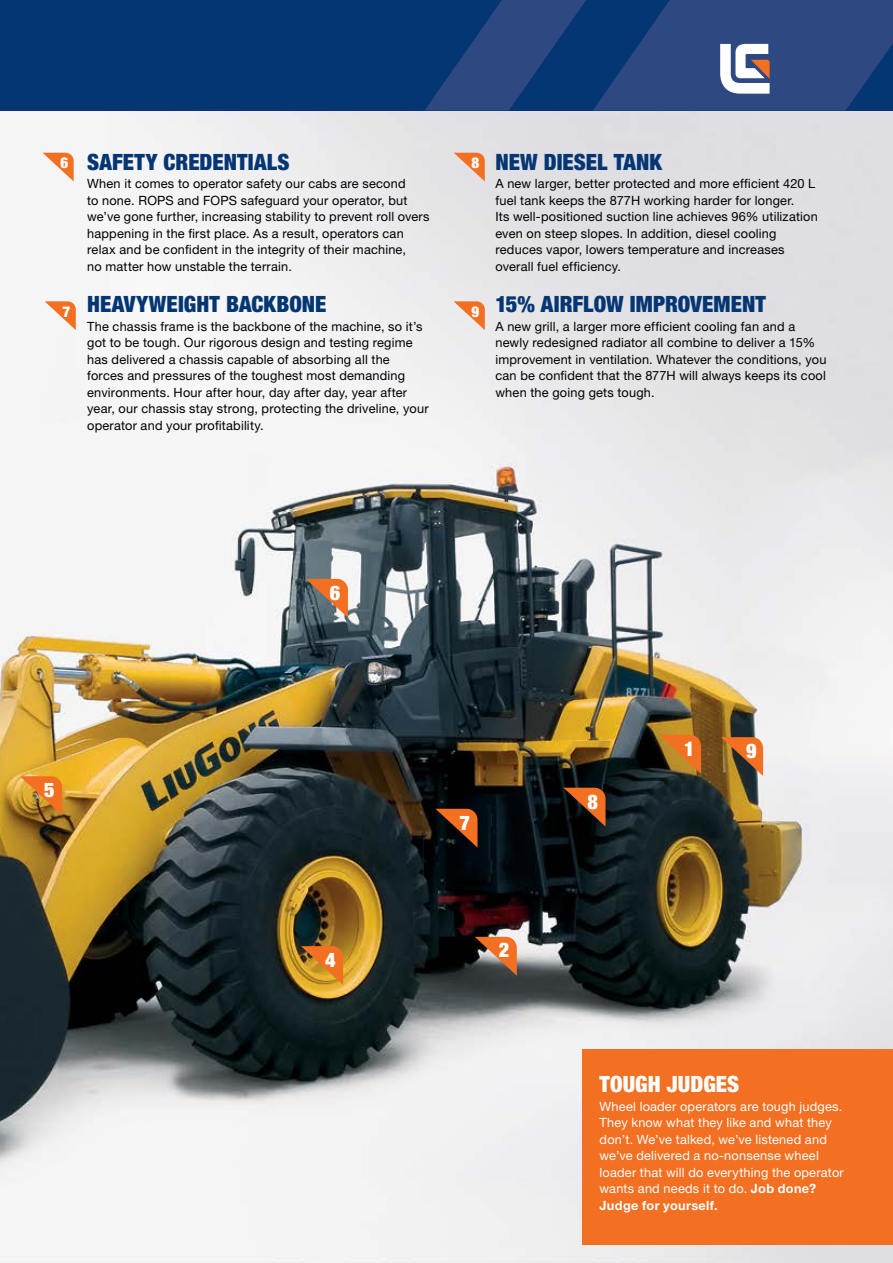
<style>
.page{position:relative;width:893px;height:1263px;background:#fff}
.page>*{position:absolute;margin:0;border:0;box-sizing:border-box;transform-origin:0 0}
.t1{font:900 condensed 22.5px "Helvetica Neue LT Pro";letter-spacing:.005em;color:#043673}
.t2{font:900 condensed 22.5px "Helvetica Neue LT Pro";letter-spacing:.005em;color:#fff}
.t3{font:900 condensed 20.25px "Helvetica Neue LT Pro";color:#fff}
.t4{font:900 condensed 15px "Helvetica Neue LT Pro";color:#fff}
.t5{font:12.75px/16.5px "Helvetica Neue LT Pro";letter-spacing:.015em;color:#000}
.t6{font:12.75px/16.5px "Helvetica Neue LT Pro";letter-spacing:.015em;color:#fff}
.s1{font-weight:700}
</style>
<div class="page">
<div style="left:0;top:0;width:893px;height:111px;background:#043673"></div>
<svg style="left:426px;top:0;width:467px;height:109px"></svg>
<img style="left:0;top:109px;width:893px;height:1154px">
<svg style="left:659px;top:735px;width:42px;height:39px;background:#bc6d23"></svg>
<svg style="left:475px;top:937px;width:42px;height:39px;background:#a36541"></svg>
<svg style="left:301px;top:946px;width:42px;height:39px;background:#d78024"></svg>
<svg style="left:435px;top:809px;width:42px;height:39px;background:#733917"></svg>
<svg style="left:563px;top:788px;width:42px;height:38px;background:#773a16"></svg>
<svg style="left:20px;top:776px;width:42px;height:39px;background:#d37d27"></svg>
<div style="left:583px;top:1049px;width:310px;height:196px;background:#f36f21"></div>
<svg style="left:45px;top:301px;width:31px;height:29px"></svg>
<svg style="left:43px;top:153px;width:31px;height:28px"></svg>
<svg style="left:306px;top:579px;width:42px;height:39px;background:#a97352"></svg>
<svg style="left:454px;top:301px;width:31px;height:29px"></svg>
<svg style="left:721px;top:737px;width:42px;height:39px;background:#ae662b"></svg>
<svg style="left:454px;top:153px;width:31px;height:28px"></svg>
<p class="t4" style="left:60px;top:154px;width:9px">6</p>
<p class="t4" style="left:62px;top:302px;width:9px">7</p>
<h1 class="t1" style="left:87px;top:148px;width:204px">SAFETY CREDENTIALS</h1>
<p class="t5" style="left:87px;top:175px;width:344px">When it comes to operator safety our cabs are second<br>to none. ROPS and FOPS safeguard your operator, but we’ve gone further, increasing stability to prevent roll overs happening in the first place. As a result, operators can relax and be confident in the integrity of their machine,<br>no matter how unstable the terrain.</p>
<h1 class="t1" style="left:87px;top:291px;width:241px">HEAVYWEIGHT BACKBONE</h1>
<p class="t5" style="left:87px;top:318px;width:343px">The chassis frame is the backbone of the machine, so it’s got to be tough. Our rigorous design and testing regime has delivered a chassis capable of absorbing all the forces and pressures of the toughest most demanding environments. Hour after hour, day after day, year after year, our chassis stay strong, protecting the driveline, your operator and your profitability.</p>
<p class="t4" style="left:471px;top:154px;width:9px">8</p>
<p class="t4" style="left:471px;top:302px;width:9px">9</p>
<h1 class="t1" style="left:495px;top:148px;width:168px">NEW DIESEL TANK</h1>
<p class="t5" style="left:495px;top:175px;width:324px">A new larger, better protected and more efficient 420 L fuel tank keeps the 877H working harder for longer.<br>Its well-positioned suction line achieves 96% utilization even on steep slopes. In addition, diesel cooling reduces vapor, lowers temperature and increases overall fuel efficiency.</p>
<h1 class="t1" style="left:495px;top:291px;width:272px">15% AIRFLOW IMPROVEMENT</h1>
<p class="t5" style="left:495px;top:318px;width:333px">A new grill, a larger more efficient cooling fan and a newly redesigned radiator all combine to deliver a 15% improvement in ventilation. Whatever the conditions, you can be confident that the 877H will always keeps its cool when the going gets tough.</p>
<h2 class="t3" style="left:44px;top:778px;width:12px">5</h2>
<h2 class="t3" style="left:330px;top:580px;width:12px">6</h2>
<h2 class="t3" style="left:325px;top:948px;width:12px">4</h2>
<h2 class="t3" style="left:459px;top:810px;width:12px">7</h2>
<h2 class="t3" style="left:499px;top:937px;width:12px">2</h2>
<h2 class="t3" style="left:587px;top:789px;width:12px">8</h2>
<h2 class="t3" style="left:684px;top:736px;width:12px">1</h2>
<h2 class="t3" style="left:746px;top:739px;width:12px">9</h2>
<h1 class="t2" style="left:600px;top:1070px;width:141px">TOUGH JUDGES</h1>
<p class="t6" style="left:600px;top:1097px;width:246px">Wheel loader operators are tough judges.<br>They know what they like and what they don’t. We’ve talked, we’ve listened and we’ve delivered a no-nonsense wheel loader that will do everything the operator wants and needs it to do. <span class="s1">Job done?<br>Judge for yourself.</span></p>
</div>
